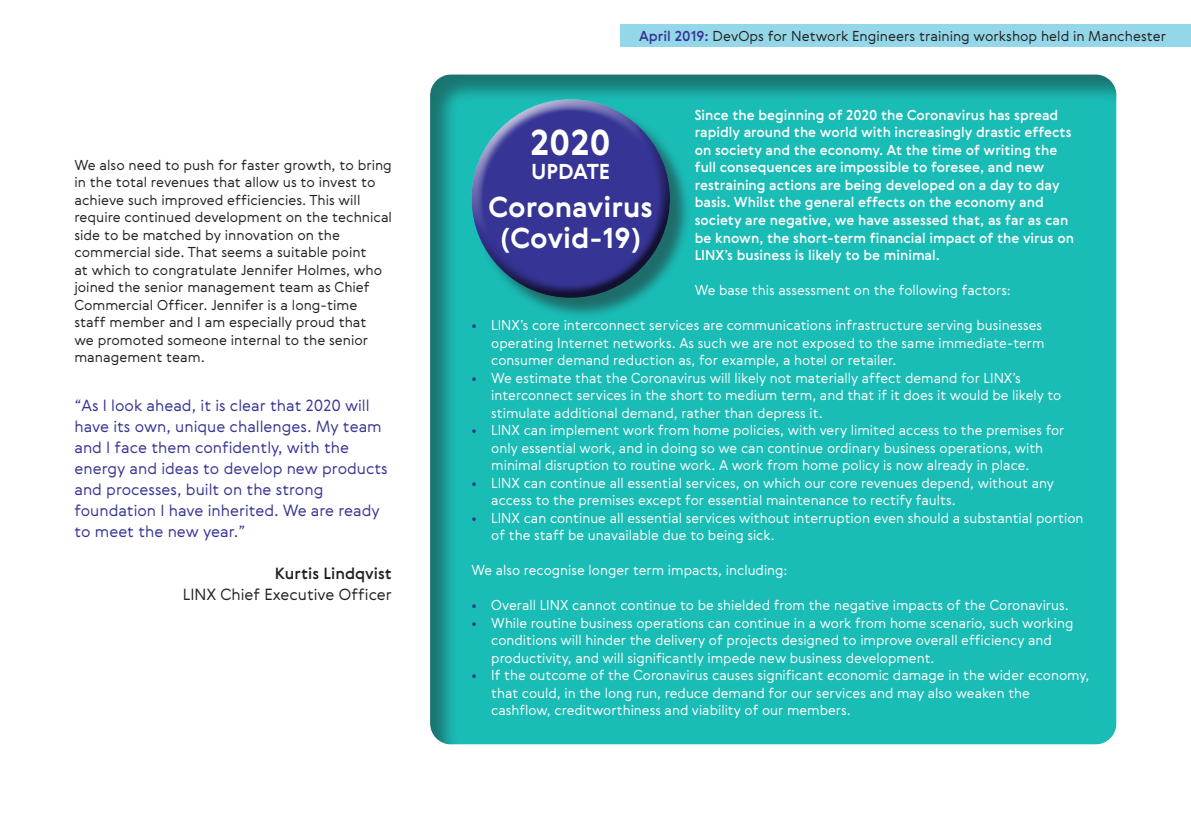
<style>
.page{position:relative;width:1191px;height:819px;background:#fff}
.page>*{position:absolute;margin:0;border:0;box-sizing:border-box;transform-origin:0 0}
.t1{font:700 35px "Gerbera";color:#fff}
.t2{font:700 28px/31.5px "Gerbera";color:#fff;text-align:center}
.t3{font:700 21px "Gerbera";color:#fff}
.t4{font:300 15.75px/21px "Gerbera";color:#363494}
.t5{font:300 15.75px "Gerbera";color:#231f20}
.t6{font:500 15.75px "Gerbera";color:#231f20}
.t7{font:300 14px/17.5px "Gerbera";color:#fff}
.t8{font:300 14px/17.5px "Gerbera";color:#231f20}
.t9{font:500 14px/17.5px "Gerbera";color:#fff}
.s1{font-weight:500;color:#363494}
.s2{color:#363494}
</style>
<div class="page">
<div style="left:429px;top:74px;width:689px;height:683px;background:#231f20;opacity:.5"></div>
<div style="left:620px;top:25px;width:571px;height:22px;background:#94d7e9"></div>
<div style="left:474px;top:102px;width:217px;height:217px;background:#231f20;opacity:.5"></div>
<div style="left:469px;top:96px;width:196px;height:156px;background:#fff;opacity:.75"></div>
<div style="left:473px;top:130px;width:198px;height:169px;background:#231f20;opacity:.75"></div>
<p class="t8" style="left:74px;top:155px;width:319px">We also need to push for faster growth, to bring in the total revenues that allow us to invest to achieve such improved efficiencies. This will require continued development on the technical side to be matched by innovation on the commercial side. That seems a suitable point<br>at which to congratulate Jennifer Holmes, who joined the senior management team as Chief Commercial Officer. Jennifer is a long-time staff member and I am especially proud that<br>we promoted someone internal to the senior management team.</p>
<p class="t4" style="left:74px;top:395px;width:315px">“As I look ahead, it is clear that 2020 will have its own, unique challenges. My team and I face them confidently, with the energy and ideas to develop new products and processes, built on the strong foundation I have inherited. We are ready to meet the new year.”</p>
<p class="t6" style="left:275px;top:563px;width:119px">Kurtis Lindqvist</p>
<p class="t5" style="left:183px;top:584px;width:211px">LINX Chief Executive Officer</p>
<p class="t8" style="left:639px;top:26px;width:528px"><span class="s1">April 2019:</span> DevOps for Network Engineers training workshop held in Manchester</p>
<p class="t9" style="left:694px;top:106px;width:381px">Since the beginning of 2020 the Coronavirus has spread rapidly around the world with increasingly drastic effects on society and the economy. At the time of writing the full consequences are impossible to foresee, and new restraining actions are being developed on a day to day basis. Whilst the general effects on the economy and society are negative, we have assessed that, as far as can be known, the short-term financial impact of the virus on LINX’s business is likely to be minimal.</p>
<p class="t7" style="left:694px;top:281px;width:318px">We base this assessment on the following factors:</p>
<p class="t7" style="left:491px;top:316px;width:555px;text-indent:-20px"><span class="s2">•</span> LINX’s core interconnect services are communications infrastructure serving businesses operating Internet networks. As such we are not exposed to the same immediate-term consumer demand reduction as, for example, a hotel or retailer.</p>
<p class="t7" style="left:491px;top:368px;width:571px;text-indent:-20px"><span class="s2">•</span> We estimate that the Coronavirus will likely not materially affect demand for LINX’s interconnect services in the short to medium term, and that if it does it would be likely to stimulate additional demand, rather than depress it.</p>
<p class="t7" style="left:491px;top:421px;width:575px;text-indent:-20px"><span class="s2">•</span> LINX can implement work from home policies, with very limited access to the premises for only essential work, and in doing so we can continue ordinary business operations, with minimal disruption to routine work. A work from home policy is now already in place.</p>
<p class="t7" style="left:491px;top:473px;width:564px;text-indent:-20px"><span class="s2">•</span> LINX can continue all essential services, on which our core revenues depend, without any access to the premises except for essential maintenance to rectify faults.</p>
<p class="t7" style="left:491px;top:508px;width:594px;text-indent:-20px"><span class="s2">•</span> LINX can continue all essential services without interruption even should a substantial portion of the staff be unavailable due to being sick.</p>
<p class="t7" style="left:471px;top:561px;width:318px">We also recognise longer term impacts, including:</p>
<p class="t7" style="left:471px;top:596px;width:599px"><span class="s2">•</span> Overall LINX cannot continue to be shielded from the negative impacts of the Coronavirus.</p>
<p class="t7" style="left:491px;top:613px;width:584px;text-indent:-20px"><span class="s2">•</span> While routine business operations can continue in a work from home scenario, such working conditions will hinder the delivery of projects designed to improve overall efficiency and productivity, and will significantly impede new business development.</p>
<p class="t7" style="left:491px;top:666px;width:599px;text-indent:-20px"><span class="s2">•</span> If the outcome of the Coronavirus causes significant economic damage in the wider economy, that could, in the long run, reduce demand for our services and may also weaken the cashflow, creditworthiness and viability of our members.</p>
<h1 class="t1" style="left:530px;top:119px;width:82px">2020</h1>
<h3 class="t3" style="left:531px;top:158px;width:81px">UPDATE</h3>
<h2 class="t2" style="left:488px;top:190px;width:166px">Coronavirus (Covid-19)</h2>
</div>
